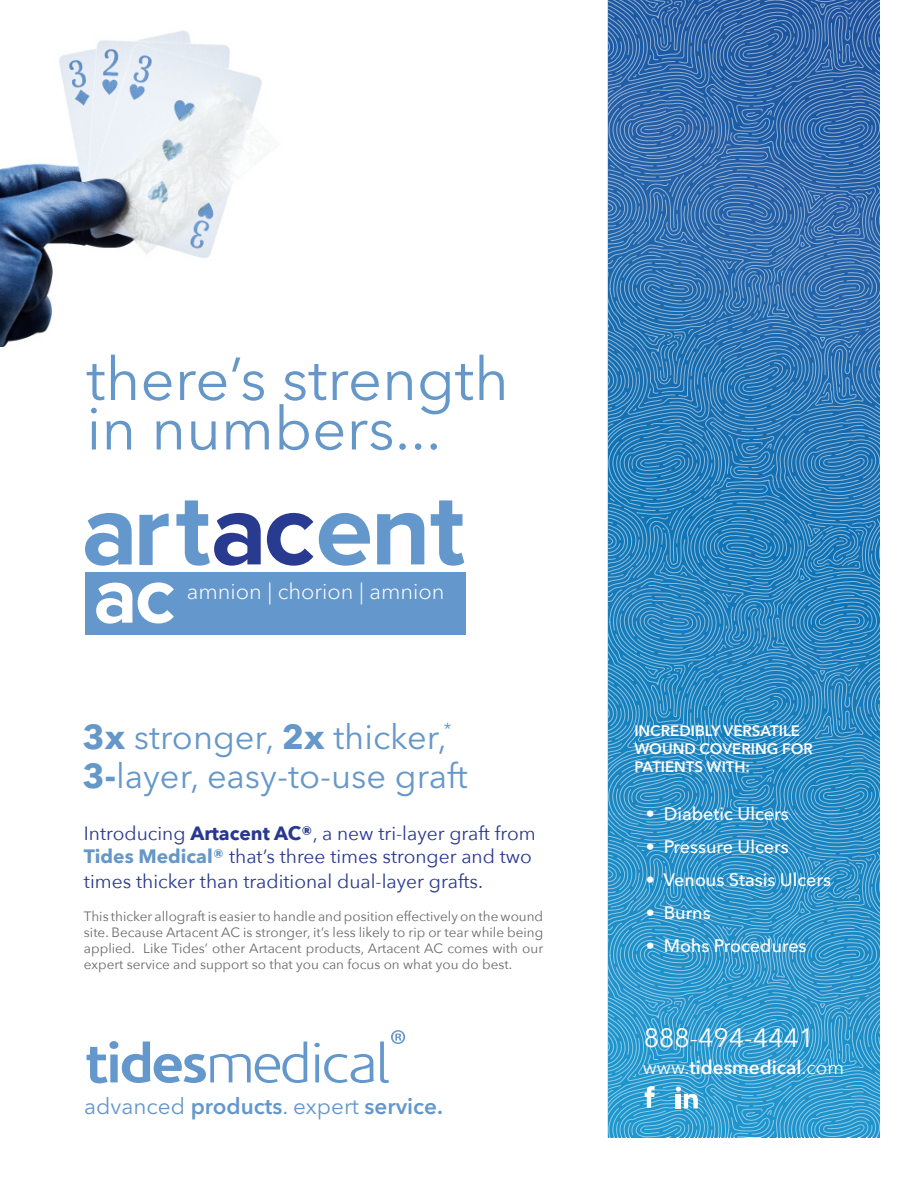
<style>
.page{position:relative;width:918px;height:1188px;background:#fff}
.page>*{position:absolute;margin:0;border:0;box-sizing:border-box;transform-origin:0 0}
.t1{font:60px "Avenir Next LT Pro";color:#6597c9}
.t2{font:34.5px "Avenir Next LT Pro";color:#6597c9}
.t3{font:26.4px "Avenir Next";color:#fff}
.t4{font:600 22.5px "Avenir Next LT Pro";color:#6497cb}
.t5{font:300 21.9px "Avenir Next LT Pro";color:#fff}
.t6{font:19.2px/23.1px "Avenir Next";color:#283890}
.t7{font:600 18.9px "Avenir Next";color:#fff}
.t8{font:500 18px "Avenir Next LT Pro";color:#fff}
.t9{font:17.25px "Avenir Next LT Pro";color:#6597c9}
.t10{font:600 15px/18px "Avenir Next LT Pro";color:#fff}
.t11{font:13.5px/16.2px "Avenir Next";color:#69696c;text-align:justify}
.s1{font-weight:700}
.s2{font-family:"Avenir Next LT Pro";font-weight:700;color:#6597c9}
.s3{font-weight:400}
</style>
<div class="page">
<svg style="left:87px;top:1041px;width:221px;height:42px"></svg>
<svg style="left:314px;top:1043px;width:6px;height:4px"></svg>
<svg style="left:315px;top:1055px;width:4px;height:27px"></svg>
<svg style="left:324px;top:1054px;width:50px;height:29px"></svg>
<svg style="left:380px;top:1030px;width:25px;height:53px"></svg>
<svg style="left:607px;top:0;width:273px;height:1138px;background:#3b89c1"></svg>
<div style="left:85px;top:572px;width:381px;height:62px;background:#6497cb"></div>
<svg style="left:85px;top:513px;width:47px;height:53px"></svg>
<svg style="left:139px;top:514px;width:30px;height:51px"></svg>
<svg style="left:176px;top:500px;width:85px;height:66px"></svg>
<svg style="left:267px;top:513px;width:46px;height:53px"></svg>
<svg style="left:319px;top:513px;width:51px;height:53px"></svg>
<svg style="left:377px;top:513px;width:47px;height:51px"></svg>
<svg style="left:431px;top:500px;width:33px;height:66px"></svg>
<svg style="left:96px;top:583px;width:36px;height:41px"></svg>
<svg style="left:138px;top:582px;width:36px;height:41px"></svg>
<img style="left:0;top:30px;width:266px;height:317px">
<p class="t1" style="left:86px;top:343px;width:424px">there’s strength</p>
<p class="t1" style="left:86px;top:393px;width:357px">in numbers...</p>
<h3 class="t5" style="left:187px;top:579px;width:259px">amnion | chorion | amnion</h3>
<p class="t2" style="left:82px;top:716px;width:366px"><span class="s1">3x</span> stronger, <span class="s1">2x</span> thicker,</p>
<p class="t2" style="left:82px;top:755px;width:387px"><span class="s1">3-</span>layer, easy-to-use graft</p>
<p class="t9" style="left:444px;top:719px;width:9px">*</p>
<p class="t6" style="left:84px;top:821px;width:453px">Introducing <span class="s1">Artacent AC®</span>, a new tri-layer graft from<br><span class="s2">Tides Medical®</span> that’s three times stronger and two</p>
<p class="t6" style="left:84px;top:869px;width:401px">times thicker than traditional dual-layer grafts.</p>
<p class="t11" style="left:84px;top:907px;width:461px">This thicker allograft is easier to handle and position effectively on the wound site. Because Artacent AC is stronger, it’s less likely to rip or tear while being applied. Like Tides’ other Artacent products, Artacent AC comes with our expert service and support so that you can focus on what you do best.</p>
<p class="t4" style="left:84px;top:1093px;width:360px"><span class="s3">advanced</span> products<span class="s3">. expert</span> service.</p>
<p class="t10" style="left:634px;top:721px;width:167px">INCREDIBLY VERSATILE</p>
<p class="t10" style="left:634px;top:739px;width:180px">WOUND COVERING FOR<br>PATIENTS WITH:</p>
<p class="t8" style="left:646px;top:802px;width:145px">• Diabetic Ulcers</p>
<p class="t8" style="left:646px;top:835px;width:145px">• Pressure Ulcers</p>
<p class="t8" style="left:646px;top:868px;width:187px">• Venous Stasis Ulcers</p>
<p class="t8" style="left:646px;top:901px;width:67px">• Burns</p>
<p class="t8" style="left:646px;top:934px;width:162px">• Mohs Procedures</p>
<p class="t3" style="left:644px;top:1016px;width:172px">888-494-4441</p>
<p class="t7" style="left:643px;top:1052px;width:203px"><span class="s3">www.</span>tidesmedical<span class="s3">.com</span></p>
</div>
